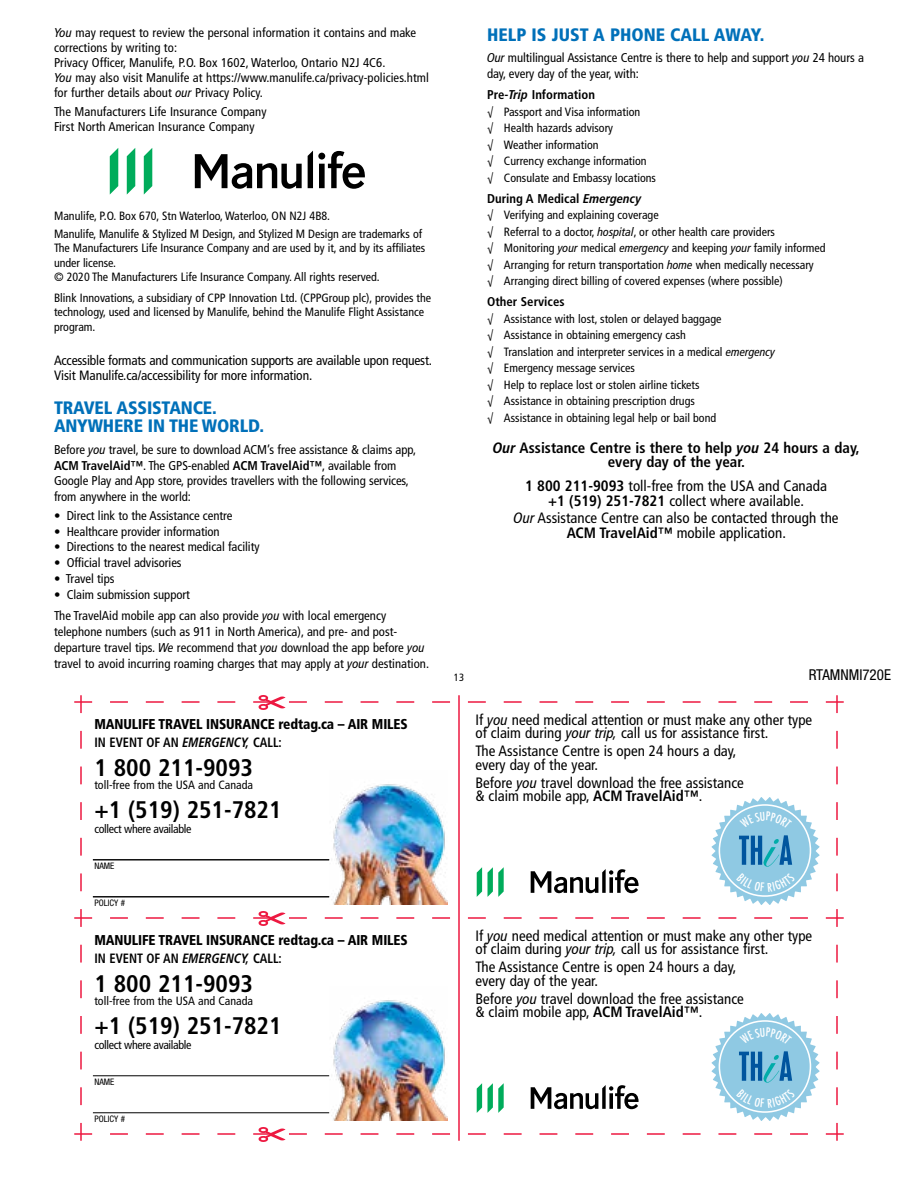
<style>
.page{position:relative;width:918px;height:1188px;background:#fff}
.page>*{position:absolute;margin:0;border:0;box-sizing:border-box;transform-origin:0 0}
.t1{font:700 condensed 24px "Frutiger LT Std";color:#000}
.t2{font:900 condensed 18px/18px "Frutiger";letter-spacing:-.01em;color:#0070b9}
.t3{font:condensed 15px/13.5px "Frutiger LT Std";color:#000}
.t4{font:700 condensed 15px/14.7px "Frutiger LT Std";color:#000;text-align:center}
.t5{font:condensed 15px "Helvetica Neue";color:#000}
.t6{font:900 condensed 14.25px "Frutiger";letter-spacing:-.01em;color:#000;scale:.95 1}
.t7{font:condensed 13.5px/15.8px "Frutiger LT Std";letter-spacing:-.015em;color:#000}
.t8{font:700 condensed 13.5px "Frutiger LT Std";color:#000;scale:.92 1}
.t9{font:condensed 12.75px/15.8px "Frutiger LT Std";color:#000}
.t10{font:700 condensed 12.75px "Frutiger LT Std";color:#000}
.t11{font:condensed 12px/14.4px "Frutiger LT Std";color:#000}
.t12{font:condensed 12px "Frutiger LT Std";letter-spacing:-.03em;color:#000}
.t13{font:condensed 10.5px "Frutiger LT Std";color:#000}
.t14{font:condensed 9px "Helvetica Neue";color:#000}
.s1{font-family:"Frutiger LT Pro";font-style:italic}
.s2{font-weight:700}
</style>
<div class="page">
<svg style="left:308px;top:151px;width:57px;height:38px"></svg>
<svg style="left:195px;top:154px;width:107px;height:35px"></svg>
<svg style="left:144px;top:148px;width:8px;height:47px"></svg>
<svg style="left:127px;top:148px;width:8px;height:47px"></svg>
<svg style="left:110px;top:148px;width:8px;height:47px"></svg>
<svg style="left:74px;top:695px;width:770px;height:447px"></svg>
<p class="t9" style="left:54px;top:25px;width:364px;line-height:15px"><span class="s1">You</span> may request to review the personal information it contains and make corrections by writing to:</p>
<p class="t9" style="left:54px;top:54px;width:333px">Privacy Officer, Manulife, P.O. Box 1602, Waterloo, Ontario N2J 4C6.</p>
<p class="t9" style="left:54px;top:70px;width:376px;line-height:15px"><span class="s1">You</span> may also visit Manulife at https://www.manulife.ca/privacy-policies.html for further details about <span class="s1">our</span> Privacy Policy.</p>
<p class="t9" style="left:54px;top:104px;width:214px">The Manufacturers Life Insurance Company</p>
<p class="t9" style="left:54px;top:119px;width:202px">First North American Insurance Company</p>
<p class="t11" style="left:54px;top:209px;width:278px">Manulife, P.O. Box 670, Stn Waterloo, Waterloo, ON N2J 4B8.</p>
<p class="t11" style="left:54px;top:226px;width:373px">Manulife, Manulife &amp; Stylized M Design, and Stylized M Design are trademarks of<br>The Manufacturers Life Insurance Company and are used by it, and by its affiliates under license.</p>
<p class="t11" style="left:54px;top:270px;width:327px">© 2020 The Manufacturers Life Insurance Company. All rights reserved.</p>
<p class="t11" style="left:54px;top:291px;width:379px">Blink Innovations, a subsidiary of CPP Innovation Ltd. (CPPGroup plc), provides the technology, used and licensed by Manulife, behind the Manulife Flight Assistance program.</p>
<p class="t7" style="left:54px;top:352px;width:380px">Accessible formats and communication supports are available upon request.<br>Visit Manulife.ca/accessibility for more information.</p>
<h2 class="t2" style="left:54px;top:399px;width:212px">TRAVEL ASSISTANCE.<br>ANYWHERE IN THE WORLD.</h2>
<p class="t9" style="left:54px;top:442px;width:364px">Before <span class="s1">you</span> travel, be sure to download ACM’s free assistance &amp; claims app, <span class="s2">ACM TravelAid™</span>. The GPS-enabled <span class="s2">ACM TravelAid™</span>, available from Google Play and App store, provides travellers with the following services, from anywhere in the world:</p>
<p class="t9" style="left:54px;top:508px;width:180px">• Direct link to the Assistance centre</p>
<p class="t9" style="left:54px;top:523px;width:167px">• Healthcare provider information</p>
<p class="t9" style="left:54px;top:539px;width:207px">• Directions to the nearest medical facility</p>
<p class="t9" style="left:54px;top:555px;width:129px">• Official travel advisories</p>
<p class="t9" style="left:54px;top:571px;width:62px">• Travel tips</p>
<p class="t9" style="left:54px;top:586px;width:137px">• Claim submission support</p>
<p class="t9" style="left:54px;top:608px;width:377px">The TravelAid mobile app can also provide <span class="s1">you</span> with local emergency telephone numbers (such as 911 in North America), and pre- and post&shy;departure travel tips. <span class="s1">We</span> recommend that <span class="s1">you</span> download the app before <span class="s1">you </span>travel to avoid incurring roaming charges that may apply at <span class="s1">your</span> destination.</p>
<p class="t6" style="left:94px;top:716px;width:331px">MANULIFE TRAVEL INSURANCE redtag.ca – AIR MILES</p>
<p class="t8" style="left:94px;top:734px;width:205px">IN EVENT OF AN <span class="s1">EMERGENCY,</span> CALL:</p>
<p class="t1" style="left:94px;top:753px;width:160px">1 800 211-9093</p>
<p class="t11" style="left:94px;top:778px;width:160px">toll-free from the USA and Canada</p>
<p class="t1" style="left:94px;top:795px;width:189px">+1 (519) 251-7821</p>
<p class="t12" style="left:94px;top:821px;width:99px">collect where available</p>
<p class="t14" style="left:94px;top:861px;width:22px">NAME</p>
<p class="t14" style="left:94px;top:898px;width:32px">POLICY #</p>
<p class="t6" style="left:94px;top:932px;width:331px">MANULIFE TRAVEL INSURANCE redtag.ca – AIR MILES</p>
<p class="t8" style="left:94px;top:950px;width:205px">IN EVENT OF AN <span class="s1">EMERGENCY,</span> CALL:</p>
<p class="t1" style="left:94px;top:969px;width:160px">1 800 211-9093</p>
<p class="t11" style="left:94px;top:994px;width:160px">toll-free from the USA and Canada</p>
<p class="t1" style="left:94px;top:1011px;width:189px">+1 (519) 251-7821</p>
<p class="t12" style="left:94px;top:1037px;width:99px">collect where available</p>
<p class="t14" style="left:94px;top:1077px;width:22px">NAME</p>
<p class="t14" style="left:94px;top:1114px;width:32px">POLICY #</p>
<h2 class="t2" style="left:487px;top:25px;width:279px">HELP IS JUST A PHONE CALL AWAY.</h2>
<p class="t9" style="left:487px;top:50px;width:378px"><span class="s1">Our</span> multilingual Assistance Centre is there to help and support <span class="s1">you</span> 24 hours a day, every day of the year, with:</p>
<h3 class="t10" style="left:487px;top:87px;width:110px">Pre-<span class="s1">Trip</span> Information</h3>
<p class="t11" style="left:487px;top:104px;width:155px">√ Passport and Visa information</p>
<p class="t11" style="left:487px;top:121px;width:128px">√ Health hazards advisory</p>
<p class="t11" style="left:487px;top:137px;width:113px">√ Weather information</p>
<p class="t11" style="left:487px;top:154px;width:161px">√ Currency exchange information</p>
<p class="t11" style="left:487px;top:170px;width:171px">√ Consulate and Embassy locations</p>
<h4 class="t10" style="left:487px;top:191px;width:156px">During A Medical <span class="s1">Emergency</span></h4>
<p class="t11" style="left:487px;top:208px;width:173px">√ Verifying and explaining coverage</p>
<p class="t11" style="left:487px;top:224px;width:289px">√ Referral to a doctor, <span class="s1">hospital</span>, or other health care providers</p>
<p class="t11" style="left:487px;top:241px;width:340px">√ Monitoring <span class="s1">your</span> medical <span class="s1">emergency</span> and keeping <span class="s1">your</span> family informed</p>
<p class="t11" style="left:487px;top:257px;width:328px">√ Arranging for return transportation <span class="s1">home</span> when medically necessary</p>
<p class="t11" style="left:487px;top:274px;width:297px">√ Arranging direct billing of covered expenses (where possible)</p>
<h4 class="t10" style="left:487px;top:294px;width:79px">Other Services</h4>
<p class="t11" style="left:487px;top:311px;width:236px">√ Assistance with lost, stolen or delayed baggage</p>
<p class="t11" style="left:487px;top:328px;width:200px">√ Assistance in obtaining emergency cash</p>
<p class="t11" style="left:487px;top:344px;width:290px">√ Translation and interpreter services in a medical <span class="s1">emergency</span></p>
<p class="t11" style="left:487px;top:361px;width:149px">√ Emergency message services</p>
<p class="t11" style="left:487px;top:377px;width:214px">√ Help to replace lost or stolen airline tickets</p>
<p class="t11" style="left:487px;top:394px;width:209px">√ Assistance in obtaining prescription drugs</p>
<p class="t11" style="left:487px;top:410px;width:231px">√ Assistance in obtaining legal help or bail bond</p>
<p class="t4" style="left:493px;top:440px;width:368px"><span class="s1">Our</span> Assistance Centre is there to help <span class="s1">you</span> 24 hours a day, every day of the year.</p>
<p class="t3" style="left:525px;top:479px;width:303px"><span class="s2">1 800 211-9093</span> toll-free from the USA and Canada</p>
<p class="t3" style="left:548px;top:494px;width:257px"><span class="s2">+1 (519) 251-7821</span> collect where available.</p>
<p class="t3" style="left:514px;top:511px;width:327px;line-height:14.7px;text-align:center"><span class="s1">Our</span> Assistance Centre can also be contacted through the<br><span class="s2">ACM TravelAid™</span> mobile application.</p>
<p class="t13" style="left:454px;top:671px;width:12px">13</p>
<p class="t5" style="left:809px;top:666px;width:84px">RTAMNMI720E</p>
<p class="t3" style="left:476px;top:713px;width:338px">If <span class="s1">you</span> need medical attention or must make any other type of claim during <span class="s1">your trip,</span> call us for assistance first.</p>
<p class="t3" style="left:476px;top:744px;width:263px">The Assistance Centre is open 24 hours a day, every day of the year.</p>
<p class="t3" style="left:476px;top:776px;width:270px">Before <span class="s1">you</span> travel download the free assistance &amp; claim mobile app, <span class="s2">ACM TravelAid™</span>.</p>
<p class="t3" style="left:476px;top:929px;width:338px">If <span class="s1">you</span> need medical attention or must make any other type of claim during <span class="s1">your trip,</span> call us for assistance first.</p>
<p class="t3" style="left:476px;top:960px;width:263px">The Assistance Centre is open 24 hours a day, every day of the year.</p>
<p class="t3" style="left:476px;top:992px;width:270px">Before <span class="s1">you</span> travel download the free assistance &amp; claim mobile app, <span class="s2">ACM TravelAid™</span>.</p>
</div>
